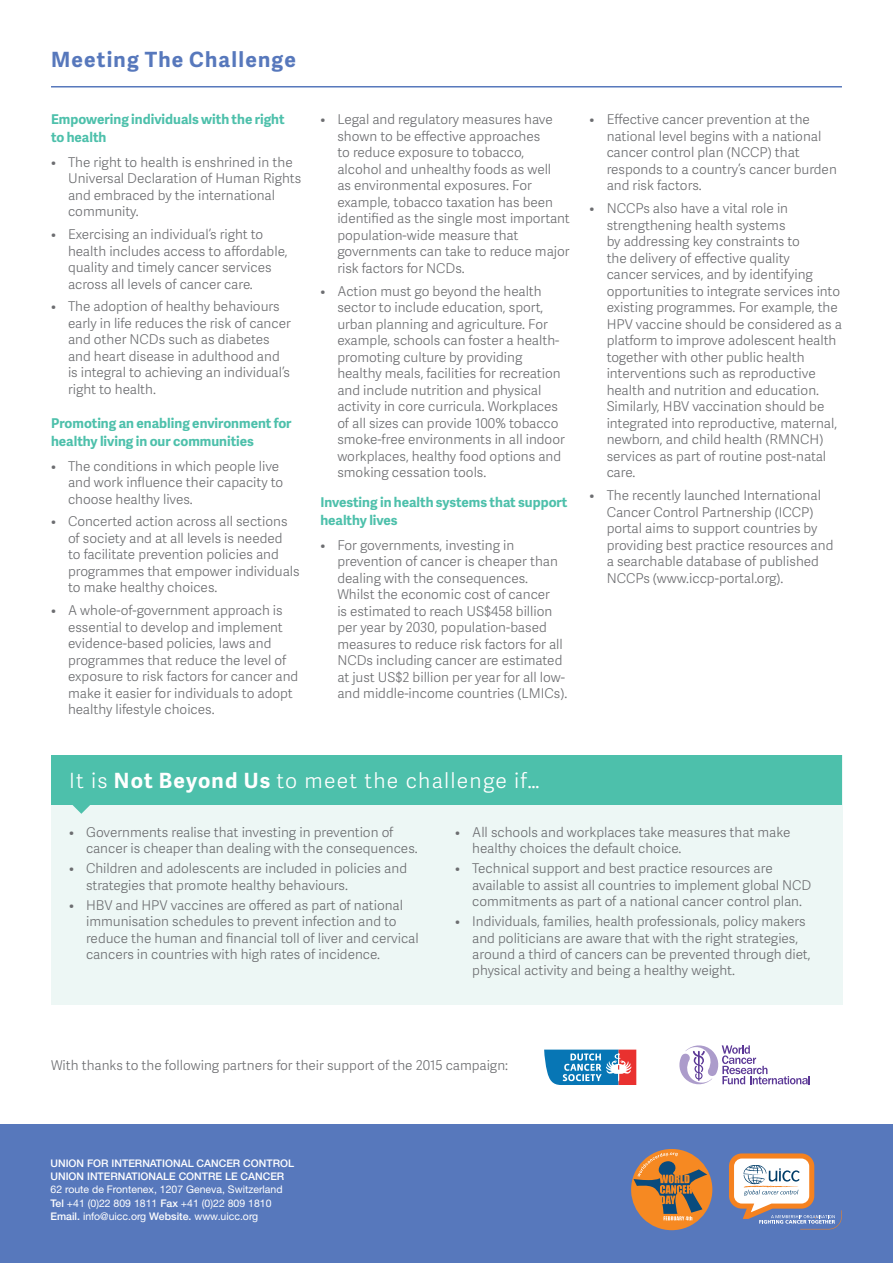
<style>
.page{position:relative;width:893px;height:1263px;background:#fff}
.page>*{position:absolute;margin:0;border:0;box-sizing:border-box;transform-origin:0 0}
.t1{font:300 21px "Adelle Sans";letter-spacing:.06em;color:#fff}
.t2{font:700 21px "Adelle Sans";letter-spacing:.06em;color:#5778bc}
.t3{font:300 13.5px/16.5px "Adelle Sans";color:#6c6d70}
.t4{font:700 13.5px/17.2px "Adelle Sans";color:#4dc0ab}
.t5{font:10.5px "Helvetica Neue";color:#fff}
.t6{font:500 10.5px "Helvetica Neue";color:#fff}
.s1{font-weight:700}
.s2{font-weight:500}
</style>
<div class="page">
<div style="left:0;top:1125px;width:893px;height:138px;background:#5778bc"></div>
<div style="left:51px;top:755px;width:791px;height:250px;background:#edf7f5"></div>
<div style="left:51px;top:755px;width:791px;height:50px;background:#4dc0ab"></div>
<svg style="left:72px;top:805px;width:18px;height:9px"></svg>
<hr style="left:51px;top:86px;width:791px;height:2px;background:#5778bc">
<svg style="left:631px;top:1149px;width:81px;height:81px"></svg>
<svg style="left:729px;top:1153px;width:113px;height:76px"></svg>
<svg style="left:544px;top:1049px;width:93px;height:36px;background:#648bb1"></svg>
<svg style="left:679px;top:1045px;width:131px;height:39px"></svg>
<p class="t2" style="left:51px;top:44px;width:246px">Meeting The Challenge</p>
<p class="t4" style="left:51px;top:110px;width:235px">Empowering individuals with the right to health</p>
<p class="t3" style="left:68px;top:153px;width:235px;text-indent:-17px">• The right to health is enshrined in the<br>Universal Declaration of Human Rights and embraced by the international community.</p>
<p class="t3" style="left:68px;top:226px;width:221px;text-indent:-17px">• Exercising an individual’s right to health includes access to affordable, quality and timely cancer services across all levels of cancer care.</p>
<p class="t3" style="left:68px;top:298px;width:224px;text-indent:-17px">• The adoption of healthy behaviours early in life reduces the risk of cancer and other NCDs such as diabetes and heart disease in adulthood and is integral to achieving an individual’s right to health.</p>
<p class="t4" style="left:51px;top:414px;width:242px">Promoting an enabling environment for healthy living in our communities</p>
<p class="t3" style="left:68px;top:457px;width:217px;text-indent:-17px">• The conditions in which people live and work influence their capacity to choose healthy lives.</p>
<p class="t3" style="left:68px;top:513px;width:233px;text-indent:-17px">• Concerted action across all sections of society and at all levels is needed<br>to facilitate prevention policies and programmes that empower individuals to make healthy choices.</p>
<p class="t3" style="left:68px;top:602px;width:232px;text-indent:-17px">• A whole-of-government approach is essential to develop and implement evidence-based policies, laws and programmes that reduce the level of exposure to risk factors for cancer and make it easier for individuals to adopt healthy lifestyle choices.</p>
<p class="t3" style="left:337px;top:111px;width:234px;text-indent:-17px">• Legal and regulatory measures have shown to be effective approaches<br>to reduce exposure to tobacco, alcohol and unhealthy foods as well<br>as environmental exposures. For example, tobacco taxation has been identified as the single most important population-wide measure that governments can take to reduce major risk factors for NCDs.</p>
<p class="t3" style="left:337px;top:282px;width:229px;text-indent:-17px">• Action must go beyond the health sector to include education, sport, urban planning and agriculture. For example, schools can foster a health&shy;promoting culture by providing healthy meals, facilities for recreation and include nutrition and physical activity in core curricula. Workplaces of all sizes can provide 100% tobacco smoke-free environments in all indoor workplaces, healthy food options and smoking cessation tools.</p>
<p class="t4" style="left:320px;top:493px;width:249px">Investing in health systems that support healthy lives</p>
<p class="t3" style="left:337px;top:536px;width:231px;text-indent:-17px">• For governments, investing in prevention of cancer is cheaper than dealing with the consequences.<br>Whilst the economic cost of cancer<br>is estimated to reach US$458 billion per year by 2030, population-based measures to reduce risk factors for all NCDs including cancer are estimated at just US$2 billion per year for all low&shy;and middle-income countries (LMICs).</p>
<p class="t3" style="left:607px;top:111px;width:232px;text-indent:-17px">• Effective cancer prevention at the national level begins with a national cancer control plan (NCCP) that responds to a country’s cancer burden and risk factors.</p>
<p class="t3" style="left:607px;top:200px;width:237px;text-indent:-17px">• NCCPs also have a vital role in strengthening health systems<br>by addressing key constraints to<br>the delivery of effective quality<br>cancer services, and by identifying opportunities to integrate services into existing programmes. For example, the HPV vaccine should be considered as a platform to improve adolescent health together with other public health interventions such as reproductive health and nutrition and education.<br>Similarly, HBV vaccination should be integrated into reproductive, maternal, newborn, and child health (RMNCH) services as part of routine post-natal care.</p>
<p class="t3" style="left:607px;top:487px;width:228px;text-indent:-17px">• The recently launched International Cancer Control Partnership (ICCP) portal aims to support countries by providing best practice resources and a searchable database of published NCCPs (www.iccp-portal.org).</p>
<p class="t1" style="left:69px;top:766px;width:472px">It is <span class="s1">Not Beyond Us</span> to meet the challenge if…</p>
<p class="t3" style="left:86px;top:823px;width:333px;text-indent:-17px">• Governments realise that investing in prevention of cancer is cheaper than dealing with the consequences.</p>
<p class="t3" style="left:86px;top:860px;width:322px;text-indent:-17px">• Children and adolescents are included in policies and strategies that promote healthy behaviours.</p>
<p class="t3" style="left:86px;top:897px;width:334px;text-indent:-17px">• HBV and HPV vaccines are offered as part of national immunisation schedules to prevent infection and to reduce the human and financial toll of liver and cervical cancers in countries with high rates of incidence.</p>
<p class="t3" style="left:472px;top:823px;width:320px;text-indent:-17px">• All schools and workplaces take measures that make healthy choices the default choice.</p>
<p class="t3" style="left:472px;top:860px;width:341px;text-indent:-17px">• Technical support and best practice resources are available to assist all countries to implement global NCD commitments as part of a national cancer control plan.</p>
<p class="t3" style="left:472px;top:913px;width:340px;text-indent:-17px">• Individuals, families, health professionals, policy makers and politicians are aware that with the right strategies, around a third of cancers can be prevented through diet, physical activity and being a healthy weight.</p>
<p class="t3" style="left:51px;top:1056px;width:459px">With thanks to the following partners for their support of the 2015 campaign:</p>
<p class="t6" style="left:51px;top:1157px;width:245px">UNION FOR INTERNATIONAL CANCER CONTROL</p>
<p class="t6" style="left:51px;top:1170px;width:235px">UNION INTERNATIONALE CONTRE LE CANCER</p>
<p class="t5" style="left:51px;top:1183px;width:234px">62 route de Frontenex, 1207 Geneva, Switzerland</p>
<p class="t5" style="left:51px;top:1196px;width:222px"><span class="s2">Tel</span> +41 (0)22 809 1811 <span class="s2">Fax</span> +41 (0)22 809 1810</p>
<p class="t5" style="left:51px;top:1210px;width:209px"><span class="s2">Email.</span> info@uicc.org <span class="s2">Website.</span> www.uicc.org</p>
</div>
